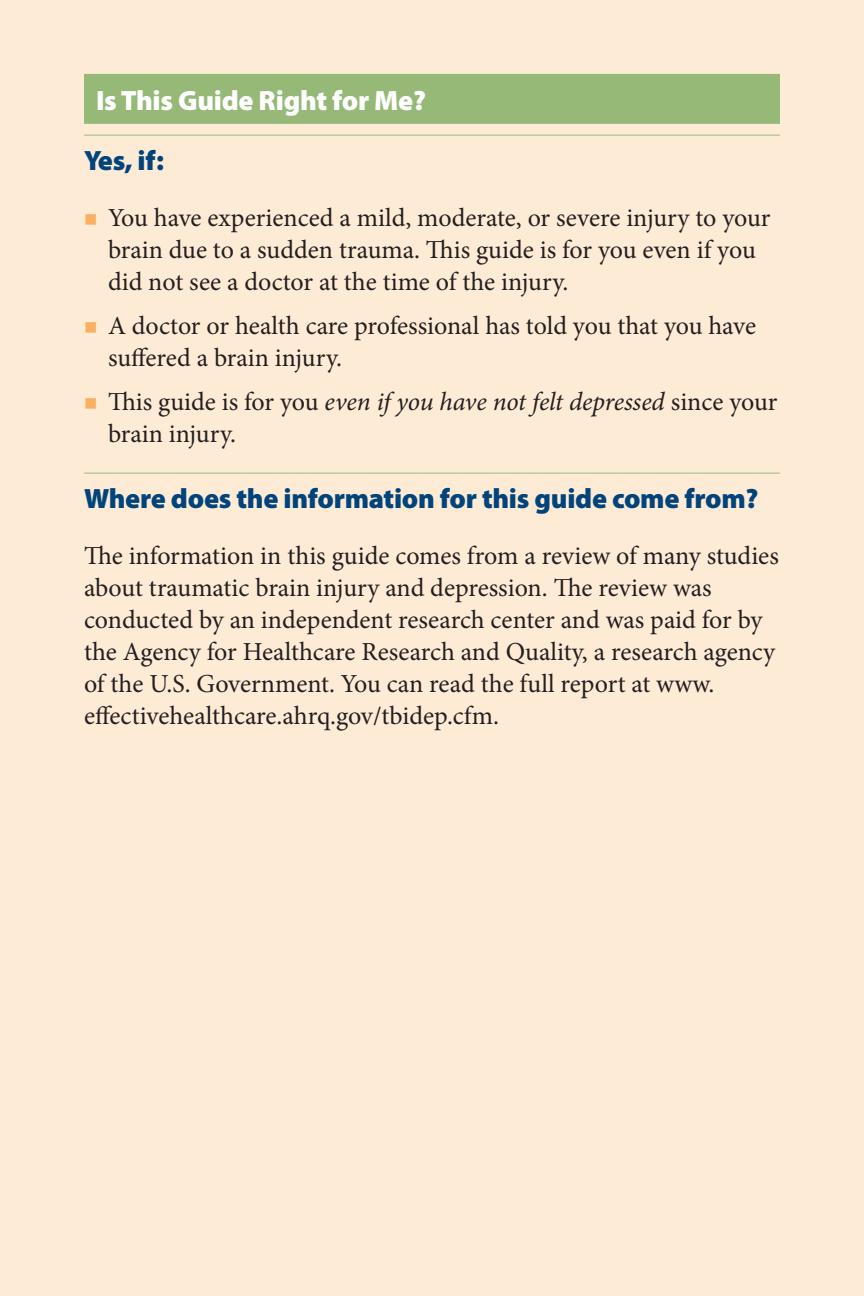
<style>
.page{position:relative;width:864px;height:1296px;background:#feebd6}
.page>*{position:absolute;margin:0;border:0;box-sizing:border-box;transform-origin:0 0}
.Subhead_1{font:900 28px "Myriad Pro";letter-spacing:-.01em;color:#00447b}
.chapter_Head{font:900 28px "Myriad Pro";letter-spacing:-.01em;color:#fff}
.body_text_large{font:26px/32px "Minion Pro";color:#231f20}
.bullet__yellow{font:26px/32px "Minion Pro";letter-spacing:-.005em;color:#231f20}
.s1{font-style:italic}
</style>
<div class="page">
<div style="left:84px;top:74px;width:696px;height:50px;background:#96b977"></div>
<hr style="left:84px;top:134px;width:696px;height:2px;background:#b5cc9e">
<hr style="left:84px;top:472px;width:696px;height:2px;background:#b5cc9e">
<p class="chapter_Head" style="left:96px;top:82px;width:332px">Is This Guide Right for Me?</p>
<p class="Subhead_1" style="left:84px;top:142px;width:82px">Yes, if:</p>
<p class="bullet__yellow" style="left:108px;top:202px;width:664px">You have experienced a mild, moderate, or severe injury to your brain due to a sudden trauma. This guide is for you even if you did not see a doctor at the time of the injury.</p>
<p class="bullet__yellow" style="left:108px;top:310px;width:650px">A doctor or health care professional has told you that you have suffered a brain injury.</p>
<p class="bullet__yellow" style="left:108px;top:386px;width:671px">This guide is for you <span class="s1">even if you have not felt depressed</span> since your brain injury.</p>
<p class="Subhead_1" style="left:84px;top:480px;width:676px">Where does the information for this guide come from?</p>
<p class="body_text_large" style="left:84px;top:540px;width:696px">The information in this guide comes from a review of many studies about traumatic brain injury and depression. The review was conducted by an independent research center and was paid for by the Agency for Healthcare Research and Quality, a research agency of the U.S. Government. You can read the full report at www. effectivehealthcare.ahrq.gov/tbidep.cfm.</p>
</div>
